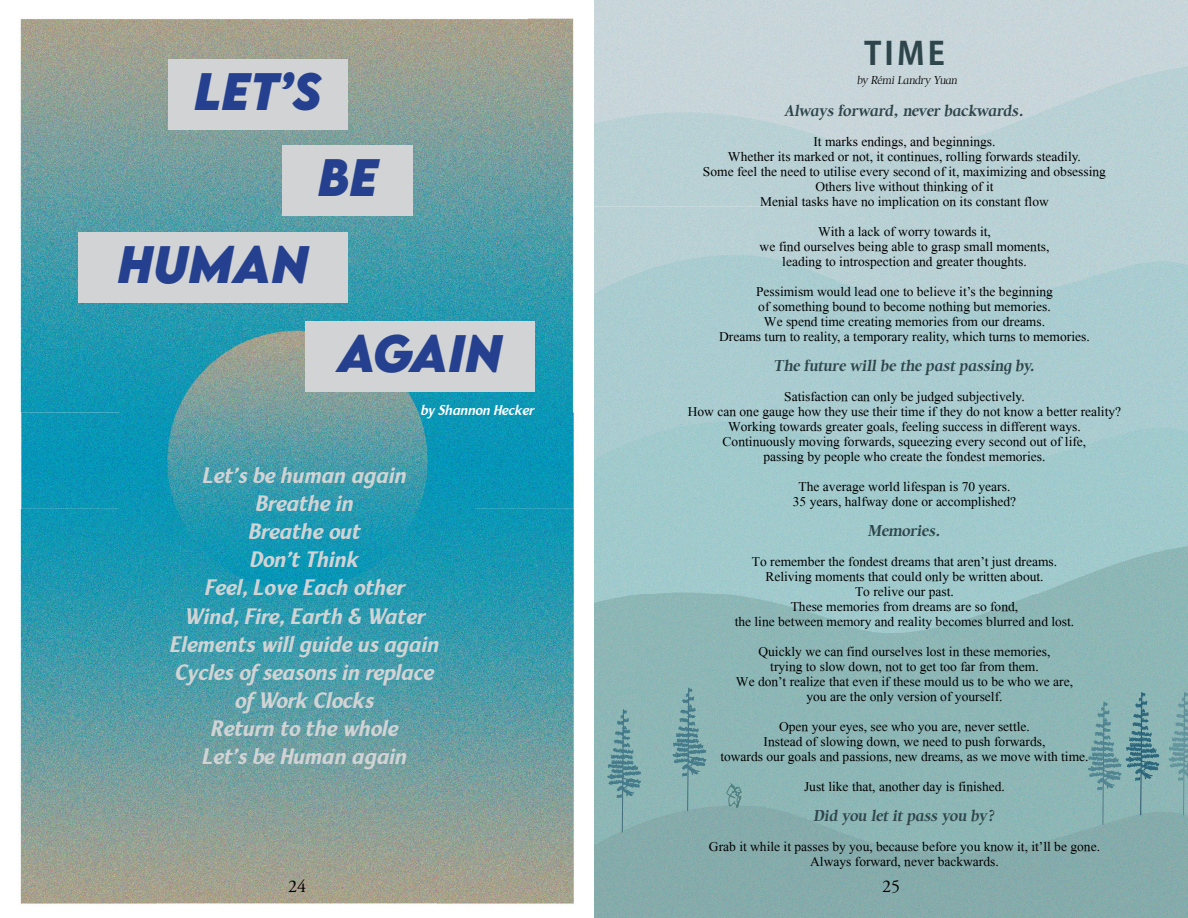
<style>
.page{position:relative;width:1188px;height:918px;background:#fff}
.page>*{position:absolute;margin:0;border:0;box-sizing:border-box;transform-origin:0 0}
.t1{font:italic 700 46.8px "LEMONMILK";color:#25408f}
.t2{font:700 31.5px "Adobe Gothic Std";color:#2e464b}
.t3{font:italic 600 21.9px/28px "Yorkie DEMO";color:#d1d3d4;text-align:center}
.t4{font:18px "Adobe Garamond Pro";color:#000}
.t5{font:italic 700 16.5px "Quanton PERSONALUSEONLY";color:#2e464b}
.t6{font:italic 500 14.1px "Yorkie DEMO";color:#fff}
.t7{font:13.5px/15px "Mongolian Baiti";color:#000;text-align:center}
.t8{font:italic 100 12px "Quanton PERSONALUSEONLY";color:#000}
</style>
<div class="page">
<img style="left:594px;top:0;width:594px;height:207px">
<img style="left:594px;top:207px;width:315px;height:166px">
<img style="left:909px;top:207px;width:279px;height:166px">
<img style="left:594px;top:399px;width:555px;height:98px">
<img style="left:1149px;top:399px;width:39px;height:98px">
<div style="left:594px;top:373px;width:594px;height:26px;background:#aaccd0"></div>
<img style="left:594px;top:497px;width:594px;height:260px">
<img style="left:594px;top:757px;width:594px;height:161px">
<svg style="left:673px;top:688px;width:33px;height:123px"></svg>
<svg style="left:607px;top:709px;width:34px;height:123px"></svg>
<svg style="left:1088px;top:692px;width:71px;height:133px"></svg>
<svg style="left:1169px;top:692px;width:19px;height:123px"></svg>
<svg style="left:726px;top:783px;width:16px;height:26px"></svg>
<img style="left:19px;top:17px;width:509px;height:222px">
<img style="left:528px;top:17px;width:46px;height:396px">
<img style="left:20px;top:239px;width:100px;height:174px">
<img style="left:348px;top:239px;width:181px;height:46px">
<img style="left:475px;top:285px;width:54px;height:128px">
<img style="left:437px;top:509px;width:138px;height:397px">
<img style="left:18px;top:509px;width:140px;height:396px">
<img style="left:158px;top:638px;width:279px;height:267px">
<img style="left:20px;top:413px;width:554px;height:96px">
<img style="left:120px;top:283px;width:355px;height:355px">
<div style="left:168px;top:59px;width:180px;height:71px;background:#d1d3d4"></div>
<div style="left:283px;top:146px;width:130px;height:70px;background:#d1d3d4"></div>
<div style="left:78px;top:232px;width:270px;height:70px;background:#d1d3d4"></div>
<div style="left:305px;top:321px;width:229px;height:70px;background:#d1d3d4"></div>
<h1 class="t1" style="left:194px;top:59px;width:129px">LET’S</h1>
<h1 class="t1" style="left:318px;top:146px;width:62px">BE</h1>
<h1 class="t1" style="left:117px;top:232px;width:193px">HUMAN</h1>
<h1 class="t1" style="left:338px;top:321px;width:166px">AGAIN</h1>
<p class="t6" style="left:421px;top:403px;width:115px">by Shannon Hecker</p>
<h3 class="t3" style="left:171px;top:462px;width:271px">Let’s be human again<br>Breathe in<br>Breathe out<br>Don’t Think<br>Feel, Love Each other<br>Wind, Fire, Earth &amp; Water<br>Elements will guide us again<br>Cycles of seasons in replace of Work Clocks<br>Return to the whole<br>Let’s be Human again</h3>
<h2 class="t2" style="left:864px;top:34px;width:82px">TIME</h2>
<p class="t8" style="left:857px;top:71px;width:102px">by Rémi Landry Yuan</p>
<p class="t5" style="left:785px;top:101px;width:241px">Always forward, never backwards.</p>
<p class="t7" style="left:703px;top:134px;width:405px">It marks endings, and beginnings.<br>Whether its marked or not, it continues, rolling forwards steadily.<br>Some feel the need to utilise every second of it, maximizing and obsessing Others live without thinking of it<br>Menial tasks have no implication on its constant flow</p>
<p class="t7" style="left:760px;top:224px;width:291px">With a lack of worry towards it,<br>we find ourselves being able to grasp small moments, leading to introspection and greater thoughts.</p>
<p class="t7" style="left:719px;top:284px;width:372px">Pessimism would lead one to believe it’s the beginning<br>of something bound to become nothing but memories.<br>We spend time creating memories from our dreams.<br>Dreams turn to reality, a temporary reality, which turns to memories.</p>
<p class="t5" style="left:774px;top:356px;width:263px">The future will be the past passing by.</p>
<p class="t7" style="left:688px;top:389px;width:435px">Satisfaction can only be judged subjectively.<br>How can one gauge how they use their time if they do not know a better reality?<br>Working towards greater goals, feeling success in different ways.<br>Continuously moving forwards, squeezing every second out of life,<br>passing by people who create the fondest memories.</p>
<p class="t7" style="left:793px;top:479px;width:225px">The average world lifespan is 70 years.<br>35 years, halfway done or accomplished?</p>
<p class="t5" style="left:868px;top:521px;width:74px">Memories.</p>
<p class="t7" style="left:735px;top:554px;width:341px">To remember the fondest dreams that aren’t just dreams.<br>Reliving moments that could only be written about.<br>To relive our past.<br>These memories from dreams are so fond,<br>the line between memory and reality becomes blurred and lost.</p>
<p class="t7" style="left:736px;top:644px;width:339px">Quickly we can find ourselves lost in these memories,<br>trying to slow down, not to get too far from them.<br>We don’t realize that even if these mould us to be who we are, you are the only version of yourself.</p>
<p class="t7" style="left:720px;top:719px;width:370px">Open your eyes, see who you are, never settle.<br>Instead of slowing down, we need to push forwards,<br>towards our goals and passions, new dreams, as we move with time.</p>
<p class="t7" style="left:804px;top:779px;width:202px">Just like that, another day is finished.</p>
<p class="t5" style="left:814px;top:806px;width:183px">Did you let it pass you by?</p>
<p class="t7" style="left:709px;top:839px;width:393px">Grab it while it passes by you, because before you know it, it’ll be gone.<br>Always forward, never backwards.</p>
<h3 class="t4" style="left:288px;top:876px;width:19px">24</h3>
<h3 class="t4" style="left:882px;top:876px;width:19px">25</h3>
</div>
